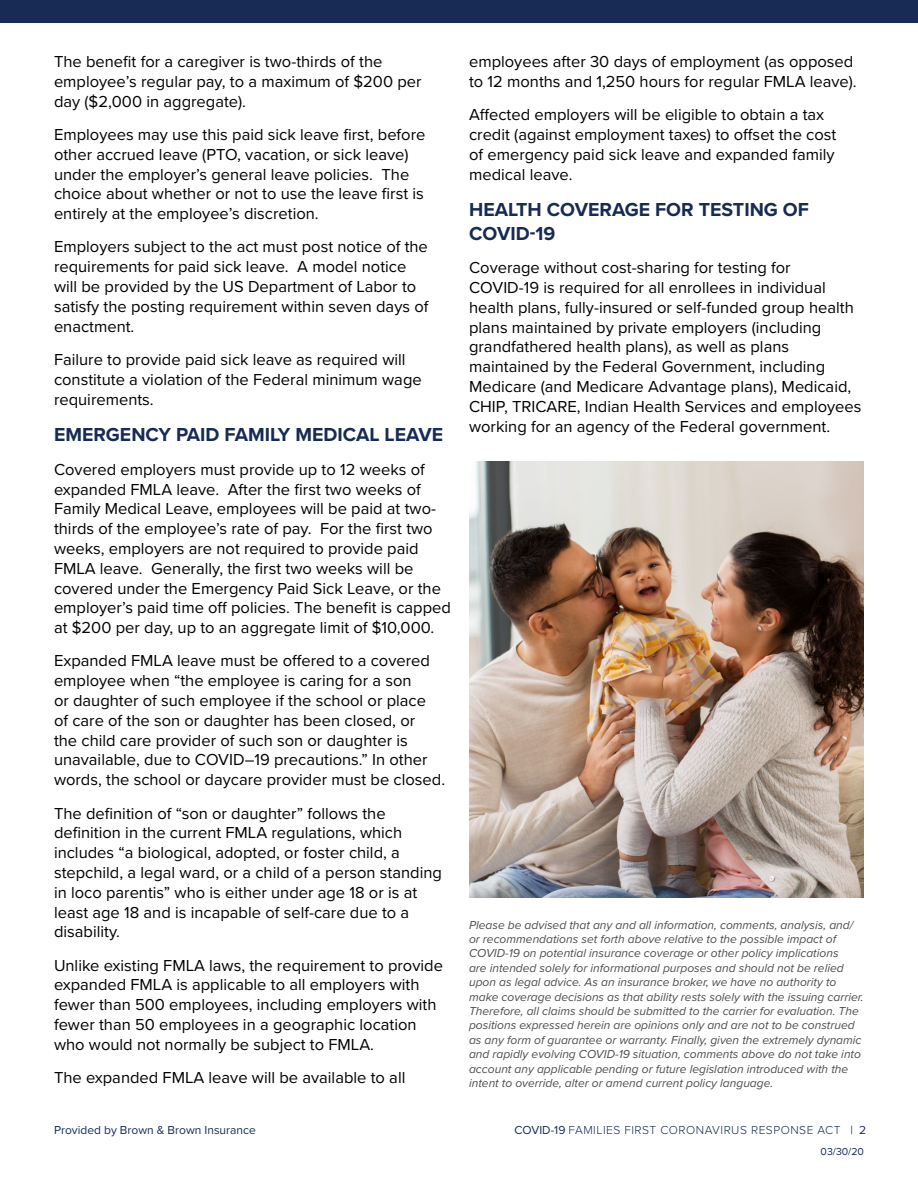
<style>
.page{position:relative;width:918px;height:1188px;background:#fff}
.page>*{position:absolute;margin:0;border:0;box-sizing:border-box;transform-origin:0 0}
.t1{font:700 19.5px/23.4px "Proxima Nova";color:#172b54}
.t2{font:16.5px/19.8px "Proxima Nova";color:#000}
.t3{font:italic 12px/14.4px "Proxima Nova";color:#4d4d4d}
.t4{font:300 12px "Proxima Nova";letter-spacing:.04em;color:#172b54}
.t5{font:12px "Proxima Nova";color:#172b54}
.t6{font:10.5px "Proxima Nova";color:#172b54}
.s1{font-weight:400}
</style>
<div class="page">
<div style="left:0;top:0;width:918px;height:23px;background:#182b55"></div>
<img style="left:469px;top:461px;width:395px;height:436px">
<p class="t2" style="left:54px;top:51px;width:369px">The benefit for a caregiver is two-thirds of the employee’s regular pay, to a maximum of $200 per day ($2,000 in aggregate).</p>
<p class="t2" style="left:54px;top:124px;width:373px">Employees may use this paid sick leave first, before other accrued leave (PTO, vacation, or sick leave) under the employer’s general leave policies. The choice about whether or not to use the leave first is entirely at the employee’s discretion.</p>
<p class="t2" style="left:54px;top:236px;width:376px">Employers subject to the act must post notice of the requirements for paid sick leave. A model notice will be provided by the US Department of Labor to satisfy the posting requirement within seven days of enactment.</p>
<p class="t2" style="left:54px;top:349px;width:369px">Failure to provide paid sick leave as required will constitute a violation of the Federal minimum wage requirements.</p>
<p class="t1" style="left:54px;top:423px;width:391px">EMERGENCY PAID FAMILY MEDICAL LEAVE</p>
<p class="t2" style="left:54px;top:459px;width:399px">Covered employers must provide up to 12 weeks of expanded FMLA leave. After the first two weeks of Family Medical Leave, employees will be paid at two&shy;thirds of the employee’s rate of pay. For the first two weeks, employers are not required to provide paid FMLA leave. Generally, the first two weeks will be covered under the Emergency Paid Sick Leave, or the employer’s paid time off policies. The benefit is capped at $200 per day, up to an aggregate limit of $10,000.</p>
<p class="t2" style="left:54px;top:650px;width:393px">Expanded FMLA leave must be offered to a covered employee when “the employee is caring for a son<br>or daughter of such employee if the school or place<br>of care of the son or daughter has been closed, or<br>the child care provider of such son or daughter is unavailable, due to COVID–19 precautions.” In other words, the school or daycare provider must be closed.</p>
<p class="t2" style="left:54px;top:802px;width:389px">The definition of “son or daughter” follows the definition in the current FMLA regulations, which includes “a biological, adopted, or foster child, a stepchild, a legal ward, or a child of a person standing in loco parentis” who is either under age 18 or is at least age 18 and is incapable of self-care due to a disability.</p>
<p class="t2" style="left:54px;top:955px;width:391px">Unlike existing FMLA laws, the requirement to provide expanded FMLA is applicable to all employers with fewer than 500 employees, including employers with fewer than 50 employees in a geographic location who would not normally be subject to FMLA.</p>
<p class="t2" style="left:54px;top:1067px;width:353px">The expanded FMLA leave will be available to all</p>
<p class="t2" style="left:469px;top:51px;width:389px">employees after 30 days of employment (as opposed to 12 months and 1,250 hours for regular FMLA leave).</p>
<p class="t2" style="left:469px;top:104px;width:369px">Affected employers will be eligible to obtain a tax credit (against employment taxes) to offset the cost of emergency paid sick leave and expanded family medical leave.</p>
<p class="t1" style="left:469px;top:198px;width:341px">HEALTH COVERAGE FOR TESTING OF<br>COVID-19</p>
<p class="t2" style="left:469px;top:257px;width:394px">Coverage without cost-sharing for testing for COVID-19 is required for all enrollees in individual health plans, fully-insured or self-funded group health plans maintained by private employers (including grandfathered health plans), as well as plans maintained by the Federal Government, including Medicare (and Medicare Advantage plans), Medicaid, CHIP, TRICARE, Indian Health Services and employees working for an agency of the Federal government.</p>
<p class="t3" style="left:469px;top:917px;width:396px">Please be advised that any and all information, comments, analysis, and/ or recommendations set forth above relative to the possible impact of COVID-19 on potential insurance coverage or other policy implications<br>are intended solely for informational purposes and should not be relied upon as legal advice. As an insurance broker, we have no authority to make coverage decisions as that ability rests solely with the issuing carrier.<br>Therefore, all claims should be submitted to the carrier for evaluation. The positions expressed herein are opinions only and are not to be construed as any form of guarantee or warranty. Finally, given the extremely dynamic and rapidly evolving COVID-19 situation, comments above do not take into account any applicable pending or future legislation introduced with the intent to override, alter or amend current policy language.</p>
<p class="t5" style="left:54px;top:1121px;width:203px">Provided by Brown &amp; Brown Insurance</p>
<p class="t4" style="left:514px;top:1121px;width:353px"><span class="s1">COVID-19</span> FAMILIES FIRST CORONAVIRUS RESPONSE ACT <span class="s1">| 2</span></p>
<p class="t6" style="left:821px;top:1144px;width:45px">03/30/20</p>
</div>
